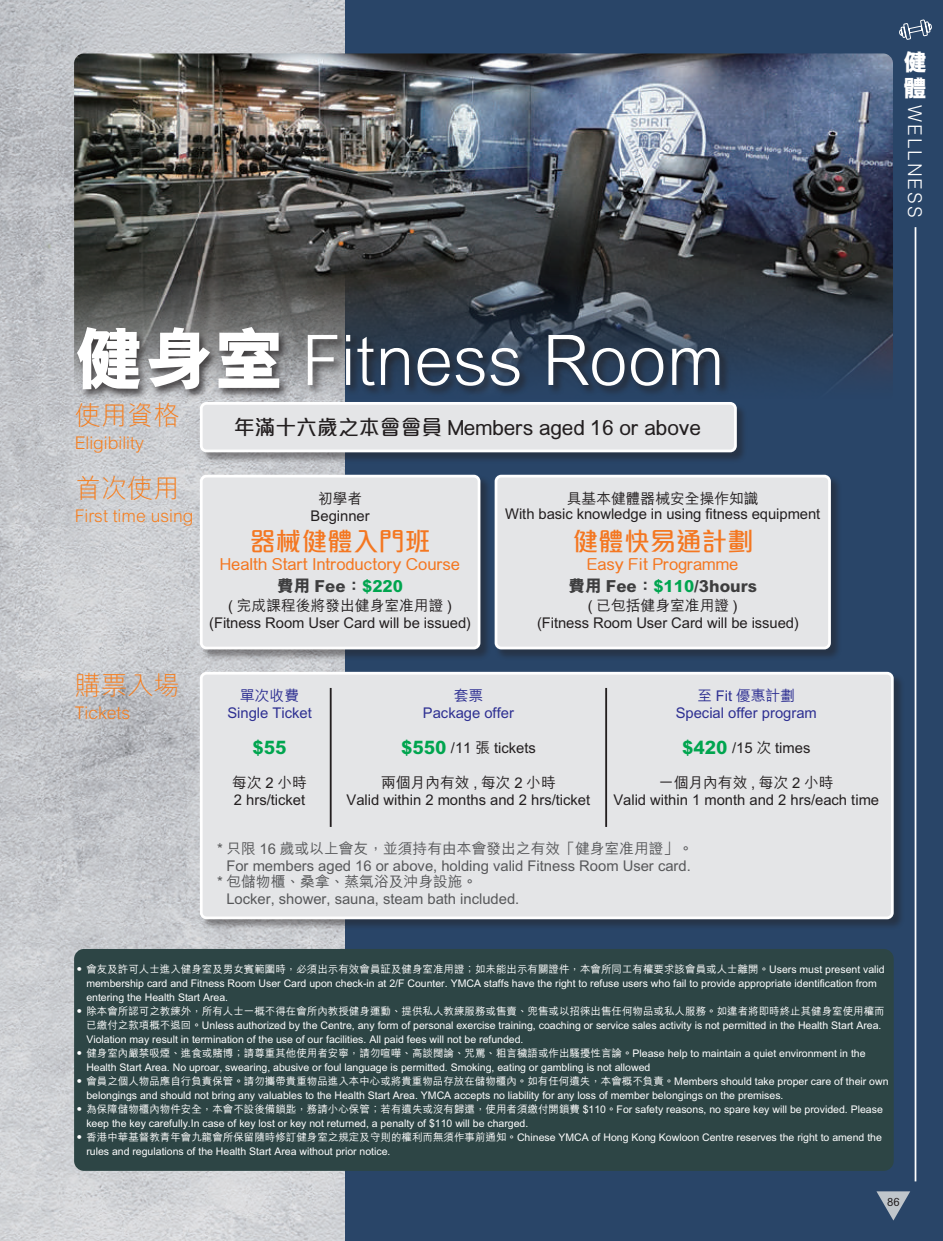
<style>
.page{position:relative;width:943px;height:1241px;background:#fff}
.page>*{position:absolute;margin:0;border:0;box-sizing:border-box;transform-origin:0 0}
.t1{font:300 69.83px "M Hei HK";color:#fff}
.t2{font:300 26.25px "M Hei HK";color:#f57f21}
.t3{font:500 25.9px "M Elle HK";color:#f47721}
.t4{font:800 23.8px/26.2px "M Hei HK";color:#fff}
.t5{font:500 20.82px "M Elle HK";color:#231f20}
.t6{font:300 19.07px "M Hei HK";letter-spacing:.1em;color:#fff}
.t7{font:800 18.38px "M Hei HK";color:#00a54f}
.t8{font:300 17.5px "M Hei HK";color:#f57f21}
.t9{font:500 16.62px "M Elle HK";color:#f47721}
.t10{font:800 16.62px "M Hei HK";color:#3e3e3f}
.t11{font:500 14.7px/16.6px "M Hei HK";color:#231f20;text-align:center}
.t12{font:500 14.7px "M Hei HK";color:#57585a}
.t13{font:500 14.7px/16.6px "M Hei HK";color:#2e3092;text-align:center}
.t14{font:500 11.2px "M Elle HK";color:#231f20}
.t15{font:500 10.5px/14px "M Hei HK";color:#fff}
.s1{font-weight:800}
.s2{color:#00a54f}
.s3{font-weight:800;font-size:18.38px;color:#00a54f}
</style>
<div class="page">
<img style="left:1px;top:0;width:344px;height:1240px">
<div style="left:345px;top:0;width:598px;height:1240px;background:#294568"></div>
<hr style="left:0;top:0;width:1px;height:1240px;background:#1eadc8">
<img style="left:74px;top:53px;width:819px;height:359px">
<div style="left:75px;top:325px;width:655px;height:74px;background:#231f20;opacity:.75"></div>
<div style="left:74px;top:948px;width:819px;height:222px;background:#2d4545;border-radius:10px"></div>
<div style="left:200px;top:475px;width:291px;height:185px;background:#231f20;opacity:.45"></div>
<div style="left:201px;top:476px;width:278px;height:172px;background:#e4e5e7;border-radius:5px"></div>
<div style="left:200px;top:474px;width:280px;height:175px;border:3px solid #fff;border-radius:5px"></div>
<div style="left:200px;top:402px;width:548px;height:61px;background:#231f20;opacity:.45"></div>
<div style="left:201px;top:403px;width:534px;height:48px;background:#e4e5e7;border-radius:5px"></div>
<div style="left:200px;top:402px;width:536px;height:50px;border:3px solid #fff;border-radius:5px"></div>
<div style="left:200px;top:672px;width:704px;height:257px;background:#231f20;opacity:.45"></div>
<div style="left:201px;top:673px;width:691px;height:244px;background:#e4e5e7;border-radius:5px"></div>
<div style="left:200px;top:671px;width:693px;height:248px;border:3px solid #fff;border-radius:5px"></div>
<div style="left:495px;top:475px;width:346px;height:185px;background:#231f20;opacity:.45"></div>
<div style="left:496px;top:476px;width:333px;height:172px;background:#e4e5e7;border-radius:5px"></div>
<div style="left:494px;top:474px;width:336px;height:175px;border:3px solid #fff;border-radius:5px"></div>
<hr style="left:330px;top:687px;width:1px;height:139px;background:#231f20">
<hr style="left:605px;top:687px;width:2px;height:139px;background:#231f20">
<svg style="left:876px;top:1191px;width:34px;height:29px"></svg>
<hr style="left:914px;top:227px;width:2px;height:954px;background:#fff">
<svg style="left:899px;top:19px;width:33px;height:21px"></svg>
<h3 class="t4" style="left:903px;top:49px;width:24px">健體</h3>
<h3 class="t6" style="left:928px;top:105px;width:113px;rotate:90deg">WELLNESS</h3>
<h1 class="t1" style="left:74px;top:310px;width:652px"><span class="s1">健身室</span> Fitness Room</h1>
<h2 class="t2" style="left:75px;top:397px;width:106px">使用資格</h2>
<h3 class="t8" style="left:75px;top:430px;width:71px">Eligibility</h3>
<h2 class="t2" style="left:75px;top:470px;width:106px">首次使用</h2>
<h3 class="t8" style="left:75px;top:503px;width:120px">First time using</h3>
<h2 class="t2" style="left:75px;top:667px;width:106px">購票入場</h2>
<h3 class="t8" style="left:75px;top:700px;width:57px">Tickets</h3>
<h3 class="t5" style="left:234px;top:413px;width:469px">年滿十六歲之本會會員 Members aged 16 or above</h3>
<h3 class="t11" style="left:310px;top:489px;width:61px">初學者<br>Beginner</h3>
<h3 class="t11" style="left:505px;top:490px;width:317px;line-height:14.7px">具基本健體器械安全操作知識<br>With basic knowledge in using fitness equipment</h3>
<h3 class="t3" style="left:250px;top:522px;width:182px">器械健體入門班</h3>
<h3 class="t9" style="left:220px;top:552px;width:241px">Health Start Introductory Course</h3>
<h3 class="t3" style="left:572px;top:522px;width:182px">健體快易通計劃</h3>
<h3 class="t9" style="left:587px;top:552px;width:153px">Easy Fit Programme</h3>
<h3 class="t10" style="left:277px;top:574px;width:127px">費用 Fee：<span class="s2">$220</span></h3>
<h3 class="t10" style="left:568px;top:574px;width:190px">費用 Fee：<span class="s2">$110</span>/3hours</h3>
<h3 class="t11" style="left:209px;top:596px;width:263px">( 完成課程後將發出健身室准用證 ) (Fitness Room User Card will be issued)</h3>
<h3 class="t11" style="left:537px;top:596px;width:263px;text-align:left;text-indent:51px">( 已包括健身室准用證 )<br>(Fitness Room User Card will be issued)</h3>
<h3 class="t13" style="left:227px;top:686px;width:86px">單次收費<br>Single Ticket</h3>
<h3 class="t7" style="left:252px;top:735px;width:35px">$55</h3>
<h3 class="t11" style="left:232px;top:773px;width:76px;text-align:left">每次 2 小時<br>2 hrs/ticket</h3>
<h3 class="t13" style="left:423px;top:686px;width:93px">套票<br>Package offer</h3>
<h3 class="t11" style="left:401px;top:738px;width:136px"><span class="s3">$550</span> /11 張 tickets</h3>
<h3 class="t11" style="left:346px;top:773px;width:245px">兩個月內有效 , 每次 2 小時<br>Valid within 2 months and 2 hrs/ticket</h3>
<h3 class="t13" style="left:675px;top:686px;width:143px">至 Fit 優惠計劃<br>Special offer program</h3>
<h3 class="t11" style="left:682px;top:738px;width:130px"><span class="s3">$420</span> /15 次 times</h3>
<h3 class="t11" style="left:613px;top:773px;width:267px">一個月內有效 , 每次 2 小時<br>Valid within 1 month and 2 hrs/each time</h3>
<h3 class="t12" style="left:217px;top:837px;width:477px">* 只限 16 歲或以上會友，並須持有由本會發出之有效「健身室准用證」。</h3>
<h3 class="t12" style="left:226px;top:854px;width:466px">For members aged 16 or above, holding valid Fitness Room User card.</h3>
<h3 class="t12" style="left:217px;top:871px;width:262px">* 包儲物櫃、桑拿、蒸氣浴及沖身設施。</h3>
<h3 class="t12" style="left:226px;top:887px;width:294px">Locker, shower, sauna, steam bath included.</h3>
<p class="t15" style="left:86px;top:961px;width:800px;text-indent:-12px">• 會友及許可人士進入健身室及男女賓範圍時，必須出示有效會員証及健身室准用證；如未能出示有關證件，本會所同工有權要求該會員或人士離開。Users must present valid membership card and Fitness Room User Card upon check-in at 2/F Counter. YMCA staffs have the right to refuse users who fail to provide appropriate identification from entering the Health Start Area.</p>
<p class="t15" style="left:86px;top:1003px;width:799px;text-indent:-12px">• 除本會所認可之教練外，所有人士一概不得在會所內教授健身運動、提供私人教練服務或售賣、兜售或以招徠出售任何物品或私人服務。如違者將即時終止其健身室使用權而已繳付之款項概不退回。Unless authorized by the Centre, any form of personal exercise training, coaching or service sales activity is not permitted in the Health Start Area.<br>Violation may result in termination of the use of our facilities. All paid fees will not be refunded.</p>
<p class="t15" style="left:86px;top:1045px;width:780px;text-indent:-12px">• 健身室內嚴禁吸煙、進食或賭博；請尊重其他使用者安寧，請勿喧嘩、高談闊論、咒罵、粗言穢語或作出騷擾性言論。Please help to maintain a quiet environment in the<br>Health Start Area. No uproar, swearing, abusive or foul language is permitted. Smoking, eating or gambling is not allowed</p>
<p class="t15" style="left:86px;top:1073px;width:803px;text-indent:-12px">• 會員之個人物品應自行負責保管。請勿攜帶貴重物品進入本中心或將貴重物品存放在儲物櫃內。如有任何遺失，本會概不負責。Members should take proper care of their own belongings and should not bring any valuables to the Health Start Area. YMCA accepts no liability for any loss of member belongings on the premises.</p>
<p class="t15" style="left:86px;top:1101px;width:798px;text-indent:-12px">• 為保障儲物櫃內物件安全，本會不設後備鎖匙，務請小心保管；若有遺失或沒有歸還，使用者須繳付開鎖費 $110。For safety reasons, no spare key will be provided. Please keep the key carefully.In case of key lost or key not returned, a penalty of $110 will be charged.</p>
<p class="t15" style="left:86px;top:1129px;width:797px;text-indent:-12px">• 香港中華基督教青年會九龍會所保留隨時修訂健身室之規定及守則的權利而無須作事前通知。Chinese YMCA of Hong Kong Kowloon Centre reserves the right to amend the rules and regulations of the Health Start Area without prior notice.</p>
<p class="t14" style="left:887px;top:1193px;width:14px">86</p>
</div>
